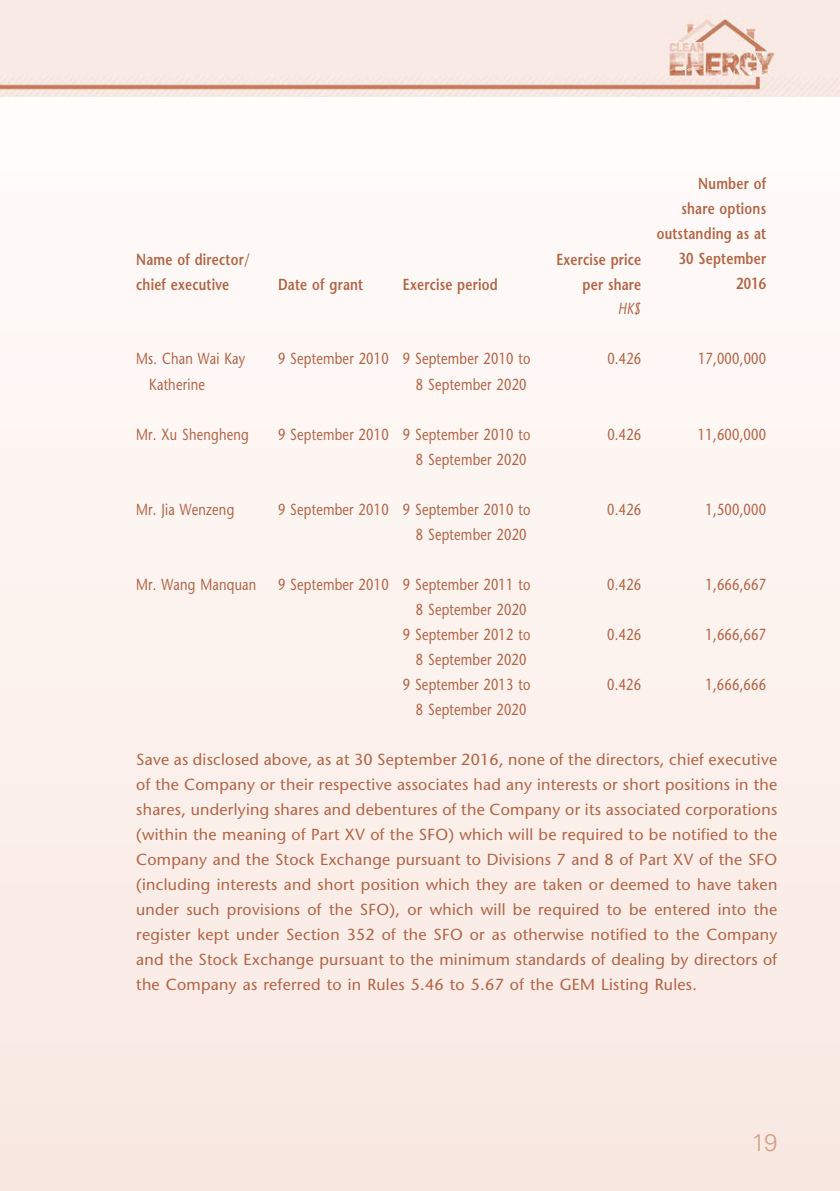
<style>
.page{position:relative;width:840px;height:1191px;background:#fff}
.page>*{position:absolute;margin:0;border:0;box-sizing:border-box;transform-origin:0 0}
.t1{font:300 24px "Univers LT Std";color:#d49f89}
.t2{font:500 16px/25px "Stone Sans Std";letter-spacing:.015em;color:#b26445;text-align:justify}
.t3{font:500 16px/25px "Stone Sans Std";letter-spacing:.015em;color:#b26445;text-align:right;scale:.8 1}
.t4{font:600 16px/25px "Stone Sans Std";letter-spacing:.015em;color:#b26445;text-align:right;scale:.8 1}
.t5{font:italic 500 16px "Stone Sans Std";color:#b26445;scale:.8 1}
</style>
<div class="page">
<div style="left:0;top:0;width:839px;height:1191px;background:#fcf2ee"></div>
<img style="left:0;top:13px;width:839px;height:83px">
<p class="t4" style="left:136px;top:246px;width:144px;text-align:left">Name of director/ chief executive</p>
<p class="t4" style="left:278px;top:271px;width:108px">Date of grant</p>
<p class="t4" style="left:403px;top:271px;width:120px">Exercise period</p>
<p class="t4" style="left:556px;top:246px;width:108px">Exercise price per share</p>
<p class="t5" style="left:617px;top:299px;width:30px">HK$</p>
<p class="t4" style="left:656px;top:171px;width:138px">Number of<br>share options outstanding as at<br>30 September<br>2016</p>
<p class="t3" style="left:149px;top:346px;width:121px;text-align:left;text-indent:-13px">Ms. Chan Wai Kay<br>Katherine</p>
<p class="t3" style="left:278px;top:346px;width:317px">9 September 2010 9 September 2010 to<br>8 September 2020</p>
<p class="t3" style="left:607px;top:346px;width:44px">0.426</p>
<p class="t3" style="left:697px;top:346px;width:87px">17,000,000</p>
<p class="t3" style="left:136px;top:421px;width:142px">Mr. Xu Shengheng</p>
<p class="t3" style="left:278px;top:421px;width:317px">9 September 2010 9 September 2010 to<br>8 September 2020</p>
<p class="t3" style="left:607px;top:421px;width:44px">0.426</p>
<p class="t3" style="left:697px;top:421px;width:87px">11,600,000</p>
<p class="t3" style="left:136px;top:496px;width:124px">Mr. Jia Wenzeng</p>
<p class="t3" style="left:278px;top:496px;width:317px">9 September 2010 9 September 2010 to<br>8 September 2020</p>
<p class="t3" style="left:607px;top:496px;width:44px">0.426</p>
<p class="t3" style="left:705px;top:496px;width:77px">1,500,000</p>
<p class="t3" style="left:136px;top:571px;width:152px">Mr. Wang Manquan</p>
<p class="t3" style="left:278px;top:571px;width:317px">9 September 2010 9 September 2011 to<br>8 September 2020</p>
<p class="t3" style="left:607px;top:571px;width:44px">0.426</p>
<p class="t3" style="left:705px;top:571px;width:77px">1,666,667</p>
<p class="t3" style="left:402px;top:621px;width:161px;text-align:center">9 September 2012 to<br>8 September 2020</p>
<p class="t3" style="left:607px;top:621px;width:44px">0.426</p>
<p class="t3" style="left:705px;top:621px;width:77px">1,666,667</p>
<p class="t3" style="left:402px;top:671px;width:161px;text-align:center">9 September 2013 to<br>8 September 2020</p>
<p class="t3" style="left:607px;top:671px;width:44px">0.426</p>
<p class="t3" style="left:705px;top:671px;width:77px">1,666,666</p>
<p class="t2" style="left:136px;top:746px;width:642px">Save as disclosed above, as at 30 September 2016, none of the directors, chief executive of the Company or their respective associates had any interests or short positions in the shares, underlying shares and debentures of the Company or its associated corporations (within the meaning of Part XV of the SFO) which will be required to be notified to the Company and the Stock Exchange pursuant to Divisions 7 and 8 of Part XV of the SFO (including interests and short position which they are taken or deemed to have taken under such provisions of the SFO), or which will be required to be entered into the register kept under Section 352 of the SFO or as otherwise notified to the Company and the Stock Exchange pursuant to the minimum standards of dealing by directors of the Company as referred to in Rules 5.46 to 5.67 of the GEM Listing Rules.</p>
<h1 class="t1" style="left:751px;top:1127px;width:27px">19</h1>
</div>
